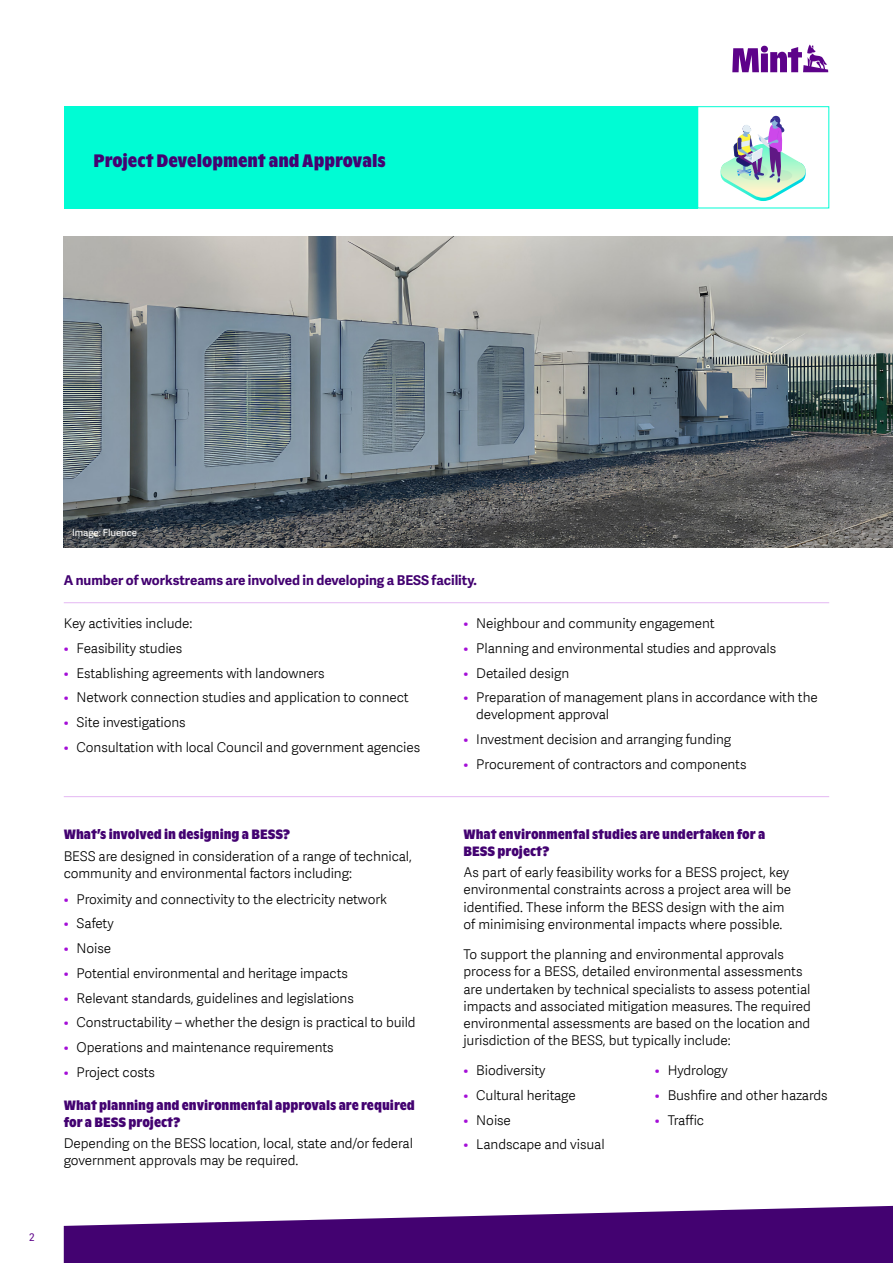
<style>
.page{position:relative;width:893px;height:1263px;background:#fff}
.page>*{position:absolute;margin:0;border:0;box-sizing:border-box;transform-origin:0 0}
.t1{font:700 18px "ABC Ginto Nord Condensed Unlicensed Trial";color:#430271}
.t2{font:300 13.5px/17.2px "Adelle Sans";letter-spacing:-.005em;color:#000}
.t3{font:700 13.5px/16.5px "ABC Ginto Nord Condensed Unlicensed Trial";color:#430271}
.t4{font:700 13.5px "Adelle Sans";color:#430271}
.t5{font:10.5px "Adelle Sans";color:#5e038a}
.t6{font:9.75px "Adelle Sans";letter-spacing:-.01em;color:#fff}
.s1{color:#a40ed7}
</style>
<div class="page">
<hr style="left:64px;top:602px;width:765px;height:1px;background:#e4b7f3">
<div style="left:64px;top:106px;width:633px;height:102px;background:#00fcd4"></div>
<img style="left:720px;top:116px;width:86px;height:85px">
<div style="left:697px;top:106px;width:132px;height:102px;border:1px solid #00fcd4"></div>
<img style="left:64px;top:236px;width:829px;height:311px">
<hr style="left:64px;top:796px;width:765px;height:1px;background:#e4b7f3">
<svg style="left:732px;top:45px;width:96px;height:27px"></svg>
<svg style="left:64px;top:1206px;width:829px;height:57px;fill:#430271"></svg>
<h1 class="t1" style="left:94px;top:150px;width:294px">Project Development and Approvals</h1>
<p class="t5" style="left:29px;top:1231px;width:7px">2</p>
<p class="t6" style="left:72px;top:525px;width:67px">Image: Fluence</p>
<p class="t4" style="left:64px;top:571px;width:415px">A number of workstreams are involved in developing a BESS facility.</p>
<p class="t2" style="left:64px;top:615px;width:130px">Key activities include:</p>
<p class="t2" style="left:64px;top:639px;width:120px"><span class="s1">•</span> Feasibility studies</p>
<p class="t2" style="left:64px;top:664px;width:262px"><span class="s1">•</span> Establishing agreements with landowners</p>
<p class="t2" style="left:64px;top:689px;width:347px"><span class="s1">•</span> Network connection studies and application to connect</p>
<p class="t2" style="left:64px;top:714px;width:123px"><span class="s1">•</span> Site investigations</p>
<p class="t2" style="left:64px;top:738px;width:358px"><span class="s1">•</span> Consultation with local Council and government agencies</p>
<p class="t2" style="left:463px;top:615px;width:253px"><span class="s1">•</span> Neighbour and community engagement</p>
<p class="t2" style="left:463px;top:639px;width:314px"><span class="s1">•</span> Planning and environmental studies and approvals</p>
<p class="t2" style="left:463px;top:664px;width:107px"><span class="s1">•</span> Detailed design</p>
<p class="t2" style="left:476px;top:689px;width:343px;text-indent:-13px"><span class="s1">•</span> Preparation of management plans in accordance with the development approval</p>
<p class="t2" style="left:463px;top:731px;width:269px"><span class="s1">•</span> Investment decision and arranging funding</p>
<p class="t2" style="left:463px;top:755px;width:285px"><span class="s1">•</span> Procurement of contractors and components</p>
<p class="t3" style="left:64px;top:826px;width:228px">What’s involved in designing a BESS?</p>
<p class="t2" style="left:64px;top:847px;width:350px">BESS are designed in consideration of a range of technical, community and environmental factors including:</p>
<p class="t2" style="left:64px;top:890px;width:325px"><span class="s1">•</span> Proximity and connectivity to the electricity network</p>
<p class="t2" style="left:64px;top:915px;width:51px"><span class="s1">•</span> Safety</p>
<p class="t2" style="left:64px;top:940px;width:49px"><span class="s1">•</span> Noise</p>
<p class="t2" style="left:64px;top:964px;width:286px"><span class="s1">•</span> Potential environmental and heritage impacts</p>
<p class="t2" style="left:64px;top:989px;width:292px"><span class="s1">•</span> Relevant standards, guidelines and legislations</p>
<p class="t2" style="left:64px;top:1014px;width:353px"><span class="s1">•</span> Constructability – whether the design is practical to build</p>
<p class="t2" style="left:64px;top:1039px;width:272px"><span class="s1">•</span> Operations and maintenance requirements</p>
<p class="t2" style="left:64px;top:1063px;width:93px"><span class="s1">•</span> Project costs</p>
<p class="t3" style="left:64px;top:1097px;width:353px">What planning and environmental approvals are required for a BESS project?</p>
<p class="t2" style="left:64px;top:1135px;width:351px">Depending on the BESS location, local, state and/or federal government approvals may be required.</p>
<p class="t3" style="left:463px;top:826px;width:303px">What environmental studies are undertaken for a<br>BESS project?</p>
<p class="t2" style="left:463px;top:864px;width:329px">As part of early feasibility works for a BESS project, key environmental constraints across a project area will be identified. These inform the BESS design with the aim of minimising environmental impacts where possible.</p>
<p class="t2" style="left:463px;top:946px;width:349px">To support the planning and environmental approvals process for a BESS, detailed environmental assessments are undertaken by technical specialists to assess potential impacts and associated mitigation measures. The required environmental assessments are based on the location and jurisdiction of the BESS, but typically include:</p>
<p class="t2" style="left:463px;top:1062px;width:84px"><span class="s1">•</span> Biodiversity</p>
<p class="t2" style="left:463px;top:1087px;width:114px"><span class="s1">•</span> Cultural heritage</p>
<p class="t2" style="left:463px;top:1111px;width:49px"><span class="s1">•</span> Noise</p>
<p class="t2" style="left:463px;top:1136px;width:143px"><span class="s1">•</span> Landscape and visual</p>
<p class="t2" style="left:655px;top:1062px;width:74px"><span class="s1">•</span> Hydrology</p>
<p class="t2" style="left:655px;top:1087px;width:174px"><span class="s1">•</span> Bushfire and other hazards</p>
<p class="t2" style="left:655px;top:1111px;width:51px"><span class="s1">•</span> Traffic</p>
</div>
